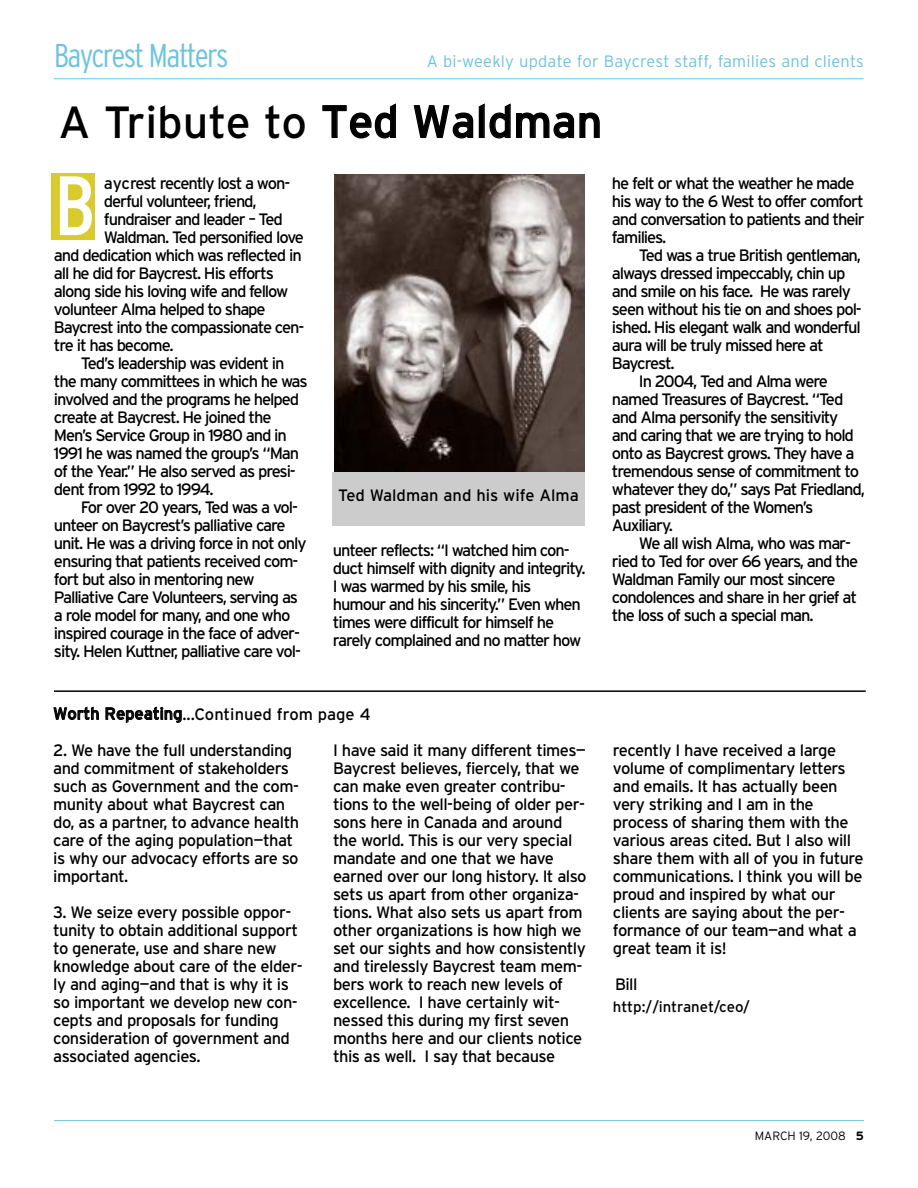
<style>
.page{position:relative;width:918px;height:1188px;background:#fff}
.page>*{position:absolute;margin:0;border:0;box-sizing:border-box;transform-origin:0 0}
.t1{font:condensed 84px "Interstate";color:#fff}
.t2{font:45px "Interstate";color:#000}
.t3{font:300 condensed 33px "Interstate";letter-spacing:-.05em;color:#6bc3de}
.t4{font:16.5px/18px "Interstate";letter-spacing:-.065em;color:#000}
.t5{font:16.5px/18px "Interstate";letter-spacing:-.035em;color:#000}
.t6{font:16.5px "Interstate";color:#000}
.t7{font:300 16.5px "Interstate";letter-spacing:.01em;color:#6bc3de}
.t8{font:16.5px "Interstate";letter-spacing:-.085em;color:#000}
.t9{font:15px "Interstate";letter-spacing:-.005em;color:#000}
.t10{font:300 12px "Interstate";color:#000}
.s1{font-weight:700}
</style>
<div class="page">
<hr style="left:54px;top:1120px;width:810px;height:1px;background:#6bc3de">
<hr style="left:54px;top:78px;width:810px;height:1px;background:#6bc3de">
<hr style="left:54px;top:690px;width:812px;height:2px;background:#000">
<div style="left:52px;top:173px;width:43px;height:67px;background:#d9ca2d"></div>
<img style="left:334px;top:174px;width:251px;height:298px">
<div style="left:332px;top:472px;width:253px;height:54px;background:#ccc"></div>
<h3 class="t3" style="left:54px;top:36px;width:176px">Baycrest Matters</h3>
<p class="t7" style="left:427px;top:52px;width:439px">A bi-weekly update for Baycrest staff, families and clients</p>
<h2 class="t2" style="left:58px;top:96px;width:545px">A Tribute to Ted Waldman</h2>
<h1 class="t1" style="left:54px;top:157px;width:43px">B</h1>
<p class="t4" style="left:104px;top:174px;width:188px">aycrest recently lost a won-</p>
<p class="t4" style="left:104px;top:192px;width:154px">derful volunteer, friend,</p>
<p class="t4" style="left:104px;top:210px;width:181px">fundraiser and leader – Ted</p>
<p class="t4" style="left:104px;top:228px;width:202px">Waldman. Ted personified love</p>
<p class="t4" style="left:54px;top:246px;width:249px">and dedication which was reflected in</p>
<p class="t4" style="left:54px;top:264px;width:221px">all he did for Baycrest. His efforts</p>
<p class="t4" style="left:54px;top:282px;width:236px">along side his loving wife and fellow</p>
<p class="t4" style="left:54px;top:300px;width:213px">volunteer Alma helped to shape</p>
<p class="t4" style="left:54px;top:318px;width:252px">Baycrest into the compassionate cen-</p>
<p class="t4" style="left:54px;top:336px;width:121px">tre it has become.</p>
<p class="t4" style="left:81px;top:354px;width:205px">Ted’s leadership was evident in</p>
<p class="t4" style="left:54px;top:372px;width:255px">the many committees in which he was</p>
<p class="t4" style="left:54px;top:390px;width:247px">involved and the programs he helped</p>
<p class="t4" style="left:54px;top:408px;width:219px">create at Baycrest. He joined the</p>
<p class="t4" style="left:54px;top:426px;width:234px">Men’s Service Group in 1980 and in</p>
<p class="t4" style="left:54px;top:444px;width:247px">1991 he was named the group’s “Man</p>
<p class="t4" style="left:54px;top:462px;width:243px">of the Year.” He also served as presi-</p>
<p class="t4" style="left:54px;top:480px;width:161px">dent from 1992 to 1994.</p>
<p class="t8" style="left:81px;top:497px;width:219px">For over 20 years, Ted was a vol-</p>
<p class="t4" style="left:54px;top:516px;width:233px">unteer on Baycrest’s palliative care</p>
<p class="t4" style="left:54px;top:534px;width:254px">unit. He was a driving force in not only</p>
<p class="t4" style="left:54px;top:552px;width:246px">ensuring that patients received com-</p>
<p class="t4" style="left:54px;top:570px;width:202px">fort but also in mentoring new</p>
<p class="t4" style="left:54px;top:588px;width:246px">Palliative Care Volunteers, serving as</p>
<p class="t4" style="left:54px;top:606px;width:238px">a role model for many, and one who</p>
<p class="t4" style="left:54px;top:624px;width:247px">inspired courage in the face of adver-</p>
<p class="t4" style="left:54px;top:642px;width:248px">sity. Helen Kuttner, palliative care vol-</p>
<p class="t6" style="left:338px;top:485px;width:242px">Ted Waldman and his wife Alma</p>
<p class="t4" style="left:333px;top:542px;width:254px">unteer reflects: “I watched him con&shy;duct himself with dignity and integrity.<br>I was warmed by his smile, his humour and his sincerity.” Even when times were difficult for himself he rarely complained and no matter how</p>
<p class="t4" style="left:612px;top:174px;width:254px">he felt or what the weather he made his way to the 6 West to offer comfort and conversation to patients and their families.</p>
<p class="t4" style="left:639px;top:246px;width:224px">Ted was a true British gentleman,</p>
<p class="t4" style="left:612px;top:264px;width:235px">always dressed impeccably, chin up</p>
<p class="t4" style="left:612px;top:282px;width:241px">and smile on his face. He was rarely</p>
<p class="t4" style="left:612px;top:300px;width:251px">seen without his tie on and shoes pol-</p>
<p class="t4" style="left:612px;top:318px;width:250px">ished. His elegant walk and wonderful</p>
<p class="t4" style="left:612px;top:336px;width:213px">aura will be truly missed here at</p>
<p class="t4" style="left:612px;top:354px;width:64px">Baycrest.</p>
<p class="t4" style="left:639px;top:372px;width:190px">In 2004, Ted and Alma were</p>
<p class="t4" style="left:612px;top:390px;width:233px">named Treasures of Baycrest. “Ted</p>
<p class="t4" style="left:612px;top:408px;width:228px">and Alma personify the sensitivity</p>
<p class="t4" style="left:612px;top:426px;width:244px">and caring that we are trying to hold</p>
<p class="t4" style="left:612px;top:444px;width:244px">onto as Baycrest grows. They have a</p>
<p class="t4" style="left:612px;top:462px;width:249px">tremendous sense of commitment to</p>
<p class="t4" style="left:612px;top:480px;width:255px">whatever they do,” says Pat Friedland,</p>
<p class="t4" style="left:612px;top:498px;width:203px">past president of the Women’s</p>
<p class="t4" style="left:612px;top:516px;width:62px">Auxiliary.</p>
<p class="t4" style="left:639px;top:534px;width:214px">We all wish Alma, who was mar-</p>
<p class="t4" style="left:612px;top:552px;width:248px">ried to Ted for over 66 years, and the</p>
<p class="t4" style="left:612px;top:570px;width:225px">Waldman Family our most sincere</p>
<p class="t4" style="left:612px;top:588px;width:247px">condolences and share in her grief at</p>
<p class="t4" style="left:612px;top:606px;width:203px">the loss of such a special man.</p>
<p class="t6" style="left:53px;top:704px;width:319px">Worth Repeating...Continued from page 4</p>
<p class="t5" style="left:53px;top:741px;width:247px">2. We have the full understanding and commitment of stakeholders such as Government and the com&shy;munity about what Baycrest can do, as a partner, to advance health care of the aging population—that is why our advocacy efforts are so important.</p>
<p class="t5" style="left:53px;top:903px;width:251px">3. We seize every possible oppor&shy;tunity to obtain additional support to generate, use and share new knowledge about care of the elder&shy;ly and aging—and that is why it is so important we develop new con&shy;cepts and proposals for funding consideration of government and associated agencies.</p>
<p class="t5" style="left:333px;top:741px;width:255px">I have said it many different times— Baycrest believes, fiercely, that we can make even greater contribu&shy;tions to the well-being of older per&shy;sons here in Canada and around the world. This is our very special mandate and one that we have earned over our long history. It also sets us apart from other organiza&shy;tions. What also sets us apart from other organizations is how high we set our sights and how consistently and tirelessly Baycrest team mem&shy;bers work to reach new levels of excellence. I have certainly wit&shy;nessed this during my first seven months here and our clients notice this as well. I say that because</p>
<p class="t5" style="left:613px;top:741px;width:252px">recently I have received a large volume of complimentary letters and emails. It has actually been very striking and I am in the process of sharing them with the various areas cited. But I also will share them with all of you in future communications. I think you will be proud and inspired by what our clients are saying about the per&shy;formance of our team—and what a great team it is!</p>
<p class="t4" style="left:615px;top:975px;width:24px">Bill</p>
<p class="t9" style="left:613px;top:998px;width:138px">http://intranet/ceo/</p>
<p class="t10" style="left:755px;top:1129px;width:111px">MARCH 19, 2008 <span class="s1">5</span></p>
</div>
